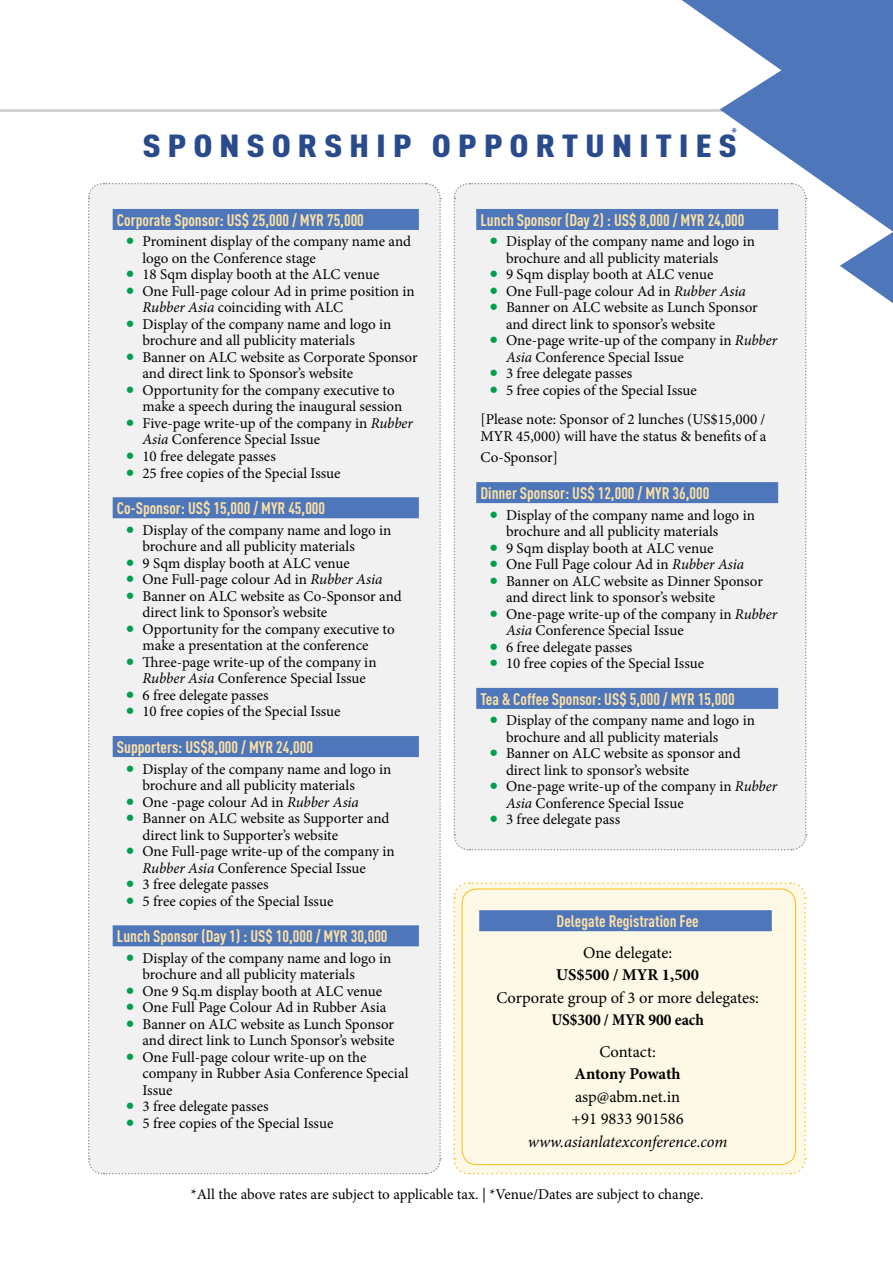
<style>
.page{position:relative;width:893px;height:1263px;background:#fff}
.page>*{position:absolute;margin:0;border:0;box-sizing:border-box;transform-origin:0 0}
.t1{font:900 31.5px "DIN Cond";color:#294a8c;scale:1.25 1}
.t2{font:700 16.5px "DIN Cond";color:#fde1a5}
.t3{font:16.5px/22.5px "Minion Pro";color:#000}
.t4{font:italic 16.5px "Minion Pro";letter-spacing:-.005em;color:#000}
.t5{font:700 16.5px "Minion Pro";color:#000}
.t6{font:700 condensed 16.5px "Minion Pro";color:#000}
.t7{font:15px/16.5px "Minion Pro";letter-spacing:-.005em;color:#000}
.t8{font:condensed 15px "Myriad Pro";color:#25408f}
.s1{font-size:24px;color:#009f4d}
.s2{font-style:italic}
</style>
<div class="page">
<svg style="left:453px;top:882px;width:354px;height:293px;background:#fdf5da"></svg>
<div style="left:462px;top:889px;width:333px;height:275px;background:#fef9e6;border-radius:15px"></div>
<div style="left:462px;top:889px;width:334px;height:276px;border:1px solid #f8be15;border-radius:15px"></div>
<div style="left:88px;top:182px;width:354px;height:993px;background:#f1f1f2"></div>
<div style="left:453px;top:182px;width:354px;height:669px;background:#f1f1f2"></div>
<hr style="left:0;top:109px;width:723px;height:3px;background:#d1d3d4">
<svg style="left:682px;top:0;width:211px;height:303px"></svg>
<div style="left:113px;top:209px;width:306px;height:21px;background:#4e76ba"></div>
<div style="left:113px;top:497px;width:306px;height:21px;background:#4e76ba"></div>
<div style="left:113px;top:736px;width:306px;height:21px;background:#4e76ba"></div>
<div style="left:113px;top:925px;width:306px;height:21px;background:#4e76ba"></div>
<div style="left:476px;top:209px;width:302px;height:21px;background:#4e76ba"></div>
<div style="left:476px;top:482px;width:302px;height:21px;background:#4e76ba"></div>
<div style="left:476px;top:688px;width:302px;height:21px;background:#4e76ba"></div>
<div style="left:479px;top:910px;width:293px;height:21px;background:#4e76ba"></div>
<p class="t8" style="left:731px;top:124px;width:7px">*</p>
<h1 class="t1" style="left:142px;top:126px;width:477px">S P O N S O R S H I P O P P O R T U N I T I E S</h1>
<p class="t2" style="left:117px;top:210px;width:248px">Corporate Sponsor: US$ 25,000 / MYR 75,000</p>
<p class="t7" style="left:142px;top:233px;width:270px;text-indent:-17px"><span class="s1">•</span> Prominent display of the company name and logo on the Conference stage</p>
<p class="t7" style="left:125px;top:266px;width:255px"><span class="s1">•</span> 18 Sqm display booth at the ALC venue</p>
<p class="t7" style="left:142px;top:283px;width:274px;text-indent:-17px"><span class="s1">•</span> One Full-page colour Ad in prime position in<br><span class="s2">Rubber Asia</span> coinciding with ALC</p>
<p class="t7" style="left:142px;top:316px;width:250px;text-indent:-17px"><span class="s1">•</span> Display of the company name and logo in brochure and all publicity materials</p>
<p class="t7" style="left:142px;top:349px;width:277px;text-indent:-17px"><span class="s1">•</span> Banner on ALC website as Corporate Sponsor and direct link to Sponsor’s website</p>
<p class="t7" style="left:142px;top:382px;width:261px;text-indent:-17px"><span class="s1">•</span> Opportunity for the company executive to make a speech during the inaugural session</p>
<p class="t7" style="left:142px;top:415px;width:272px;text-indent:-17px"><span class="s1">•</span> Five-page write-up of the company in <span class="s2">Rubber<br>Asia</span> Conference Special Issue</p>
<p class="t7" style="left:125px;top:448px;width:152px"><span class="s1">•</span> 10 free delegate passes</p>
<p class="t7" style="left:125px;top:464px;width:217px"><span class="s1">•</span> 25 free copies of the Special Issue</p>
<p class="t2" style="left:117px;top:498px;width:210px">Co-Sponsor: US$ 15,000 / MYR 45,000</p>
<p class="t7" style="left:142px;top:522px;width:250px;text-indent:-17px"><span class="s1">•</span> Display of the company name and logo in brochure and all publicity materials</p>
<p class="t7" style="left:125px;top:555px;width:226px"><span class="s1">•</span> 9 Sqm display booth at ALC venue</p>
<p class="t7" style="left:125px;top:571px;width:258px"><span class="s1">•</span> One Full-page colour Ad in <span class="s2">Rubber Asia</span></p>
<p class="t7" style="left:142px;top:588px;width:261px;text-indent:-17px"><span class="s1">•</span> Banner on ALC website as Co-Sponsor and direct link to Sponsor’s website</p>
<p class="t7" style="left:142px;top:621px;width:254px;text-indent:-17px"><span class="s1">•</span> Opportunity for the company executive to make a presentation at the conference</p>
<p class="t7" style="left:125px;top:654px;width:253px;text-align:center"><span class="s1">•</span> Three-page write-up of the company in<br><span class="s2">Rubber Asia</span> Conference Special Issue</p>
<p class="t7" style="left:125px;top:687px;width:145px"><span class="s1">•</span> 6 free delegate passes</p>
<p class="t7" style="left:125px;top:703px;width:217px"><span class="s1">•</span> 10 free copies of the Special Issue</p>
<p class="t2" style="left:117px;top:737px;width:198px">Supporters: US$8,000 / MYR 24,000</p>
<p class="t7" style="left:142px;top:760px;width:250px;text-indent:-17px"><span class="s1">•</span> Display of the company name and logo in brochure and all publicity materials</p>
<p class="t7" style="left:125px;top:793px;width:235px"><span class="s1">•</span> One -page colour Ad in <span class="s2">Rubber Asia</span></p>
<p class="t7" style="left:142px;top:810px;width:248px;text-indent:-17px"><span class="s1">•</span> Banner on ALC website as Supporter and direct link to Supporter’s website</p>
<p class="t7" style="left:142px;top:843px;width:254px;text-indent:-17px"><span class="s1">•</span> One Full-page write-up of the company in<br><span class="s2">Rubber Asia</span> Conference Special Issue</p>
<p class="t7" style="left:125px;top:876px;width:145px"><span class="s1">•</span> 3 free delegate passes</p>
<p class="t7" style="left:125px;top:892px;width:209px"><span class="s1">•</span> 5 free copies of the Special Issue</p>
<p class="t2" style="left:117px;top:926px;width:272px">Lunch Sponsor (Day 1) : US$ 10,000 / MYR 30,000</p>
<p class="t7" style="left:142px;top:950px;width:250px;text-indent:-17px"><span class="s1">•</span> Display of the company name and logo in brochure and all publicity materials</p>
<p class="t7" style="left:125px;top:983px;width:258px"><span class="s1">•</span> One 9 Sq.m display booth at ALC venue</p>
<p class="t7" style="left:125px;top:999px;width:262px"><span class="s1">•</span> One Full Page Colour Ad in Rubber Asia</p>
<p class="t7" style="left:125px;top:1016px;width:271px;text-align:right"><span class="s1">•</span> Banner on ALC website as Lunch Sponsor and direct link to Lunch Sponsor’s website</p>
<p class="t7" style="left:142px;top:1049px;width:267px;text-indent:-17px"><span class="s1">•</span> One Full-page colour write-up on the company in Rubber Asia Conference Special<br>Issue</p>
<p class="t7" style="left:125px;top:1098px;width:145px"><span class="s1">•</span> 3 free delegate passes</p>
<p class="t7" style="left:125px;top:1115px;width:209px"><span class="s1">•</span> 5 free copies of the Special Issue</p>
<p class="t2" style="left:480px;top:210px;width:265px">Lunch Sponsor (Day 2) : US$ 8,000 / MYR 24,000</p>
<p class="t7" style="left:506px;top:233px;width:250px;text-indent:-17px"><span class="s1">•</span> Display of the company name and logo in brochure and all publicity materials</p>
<p class="t7" style="left:489px;top:266px;width:226px"><span class="s1">•</span> 9 Sqm display booth at ALC venue</p>
<p class="t7" style="left:489px;top:283px;width:258px"><span class="s1">•</span> One Full-page colour Ad in <span class="s2">Rubber Asia</span></p>
<p class="t7" style="left:506px;top:299px;width:253px;text-indent:-17px"><span class="s1">•</span> Banner on ALC website as Lunch Sponsor and direct link to sponsor’s website</p>
<p class="t7" style="left:506px;top:332px;width:273px;text-indent:-17px"><span class="s1">•</span> One-page write-up of the company in <span class="s2">Rubber<br>Asia</span> Conference Special Issue</p>
<p class="t7" style="left:489px;top:365px;width:145px"><span class="s1">•</span> 3 free delegate passes</p>
<p class="t7" style="left:480px;top:376px;width:287px;line-height:29.2px;text-indent:9px"><span class="s1">•</span> 5 free copies of the Special Issue<br>[Please note: Sponsor of 2 lunches (US$15,000 /</p>
<p class="t7" style="left:480px;top:425px;width:287px;line-height:21.6px">MYR 45,000) will have the status &amp; benefits of a<br>Co-Sponsor]</p>
<p class="t2" style="left:480px;top:483px;width:230px">Dinner Sponsor: US$ 12,000 / MYR 36,000</p>
<p class="t7" style="left:506px;top:507px;width:250px;text-indent:-17px"><span class="s1">•</span> Display of the company name and logo in brochure and all publicity materials</p>
<p class="t7" style="left:489px;top:540px;width:226px"><span class="s1">•</span> 9 Sqm display booth at ALC venue</p>
<p class="t7" style="left:489px;top:556px;width:257px"><span class="s1">•</span> One Full Page colour Ad in <span class="s2">Rubber Asia</span></p>
<p class="t7" style="left:506px;top:573px;width:258px;text-indent:-17px"><span class="s1">•</span> Banner on ALC website as Dinner Sponsor and direct link to sponsor’s website</p>
<p class="t7" style="left:506px;top:606px;width:273px;text-indent:-17px"><span class="s1">•</span> One-page write-up of the company in <span class="s2">Rubber<br>Asia</span> Conference Special Issue</p>
<p class="t7" style="left:489px;top:639px;width:145px"><span class="s1">•</span> 6 free delegate passes</p>
<p class="t7" style="left:489px;top:655px;width:217px"><span class="s1">•</span> 10 free copies of the Special Issue</p>
<p class="t2" style="left:480px;top:689px;width:256px">Tea &amp; Coffee Sponsor: US$ 5,000 / MYR 15,000</p>
<p class="t7" style="left:506px;top:712px;width:250px;text-indent:-17px"><span class="s1">•</span> Display of the company name and logo in brochure and all publicity materials</p>
<p class="t7" style="left:506px;top:745px;width:236px;text-indent:-17px"><span class="s1">•</span> Banner on ALC website as sponsor and direct link to sponsor’s website</p>
<p class="t7" style="left:506px;top:778px;width:273px;text-indent:-17px"><span class="s1">•</span> One-page write-up of the company in <span class="s2">Rubber<br>Asia</span> Conference Special Issue</p>
<p class="t7" style="left:489px;top:811px;width:133px"><span class="s1">•</span> 3 free delegate pass</p>
<p class="t2" style="left:557px;top:911px;width:144px">Delegate Registration Fee</p>
<p class="t3" style="left:583px;top:941px;width:91px">One delegate:</p>
<p class="t5" style="left:556px;top:963px;width:145px">US$500 / MYR 1,500</p>
<p class="t3" style="left:496px;top:986px;width:264px">Corporate group of 3 or more delegates:</p>
<p class="t6" style="left:551px;top:1009px;width:154px">US$300 / MYR 900 each</p>
<p class="t3" style="left:599px;top:1040px;width:58px">Contact:</p>
<p class="t5" style="left:574px;top:1062px;width:108px">Antony Powath</p>
<p class="t3" style="left:572px;top:1085px;width:114px">asp@abm.net.in +91 9833 901586</p>
<p class="t4" style="left:528px;top:1130px;width:201px">www.asianlatexconference.com</p>
<p class="t7" style="left:191px;top:1186px;width:514px">*All the above rates are subject to applicable tax. | *Venue/Dates are subject to change.</p>
</div>
